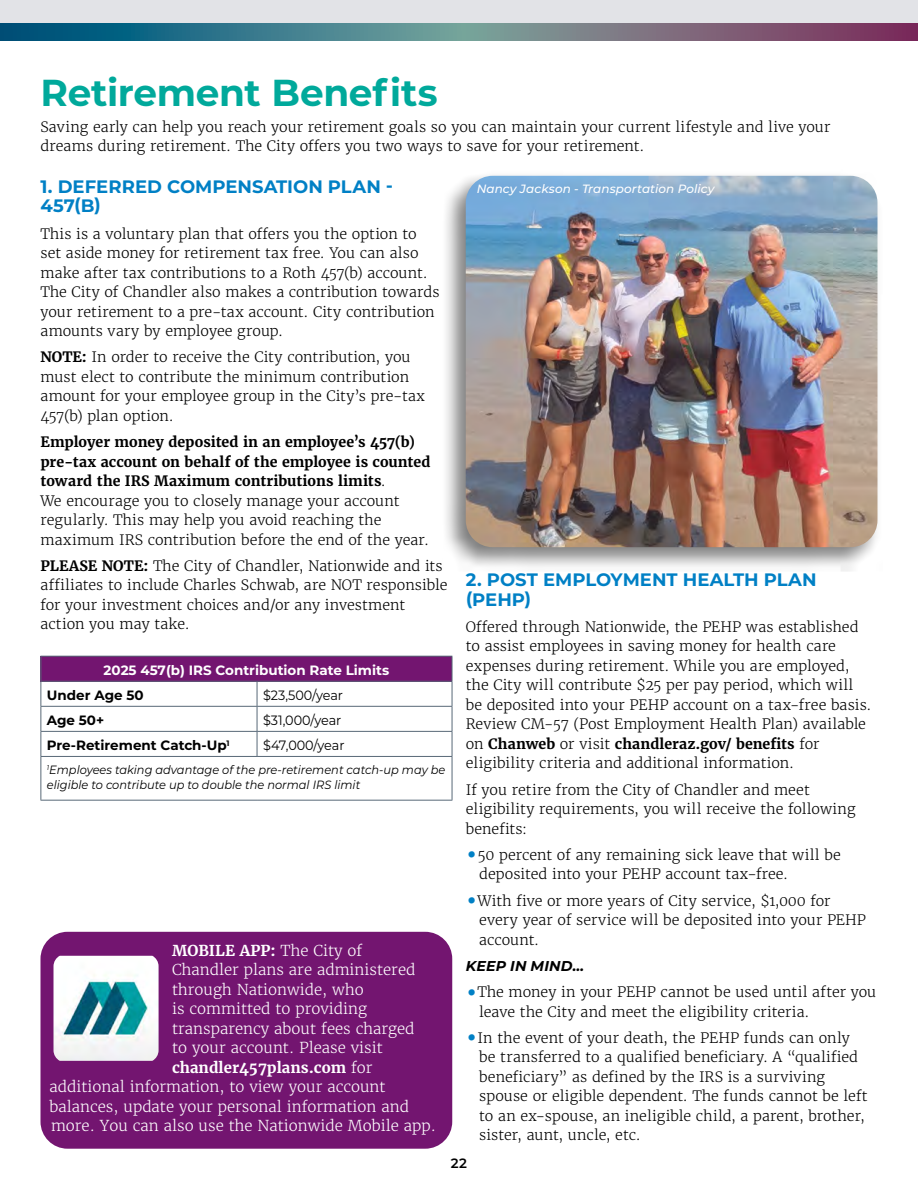
<style>
.page{position:relative;width:918px;height:1188px;background:#fff}
.page>*{position:absolute;margin:0;border:0;box-sizing:border-box;transform-origin:0 0}
.t1{font:700 37.5px "Montserrat";letter-spacing:-.01em;color:#00a99b}
.t2{font:700 18px/19.5px "Montserrat";color:#0080c5}
.t3{font:300 15px "Merriweather";color:#fff}
.t4{font:700 15px "Merriweather";color:#fff}
.t5{font:300 14.25px/19.5px "Merriweather";color:#000}
.t6{font:italic 700 14.25px "Montserrat";letter-spacing:.01em;color:#000}
.t7{font:700 13.5px "Montserrat";color:#000}
.t8{font:13.5px "Montserrat";color:#000;scale:.95 1}
.t9{font:700 13.5px "Montserrat";color:#fff}
.t10{font:600 13.5px "Montserrat";color:#000}
.t11{font:italic 12px/15px "Montserrat";color:#000;scale:.95 1}
.t12{font:italic 500 12px "Montserrat";letter-spacing:.005em;color:#fff}
.s1{font-weight:700}
.s2{font-weight:300}
.s3{font-weight:700;font-size:28.5px;color:#0080c5}
</style>
<div class="page">
<div style="left:0;top:0;width:918px;height:24px;background:#e2e3e7"></div>
<svg style="left:0;top:23px;width:918px;height:17px;background:#566f82"></svg>
<div style="left:41px;top:656px;width:411px;height:25px;background:#731570"></div>
<hr style="left:40px;top:656px;width:217px;height:1px;background:#586877">
<hr style="left:257px;top:656px;width:195px;height:1px;background:#586877">
<hr style="left:40px;top:681px;width:217px;height:1px;background:#586877">
<hr style="left:257px;top:681px;width:195px;height:1px;background:#586877">
<hr style="left:40px;top:706px;width:217px;height:1px;background:#586877">
<hr style="left:257px;top:706px;width:195px;height:1px;background:#586877">
<hr style="left:40px;top:731px;width:217px;height:1px;background:#586877">
<svg style="left:40px;top:657px;width:1px;height:99px"></svg>
<hr style="left:257px;top:731px;width:195px;height:1px;background:#586877">
<svg style="left:257px;top:682px;width:1px;height:74px"></svg>
<svg style="left:452px;top:657px;width:1px;height:99px"></svg>
<hr style="left:40px;top:756px;width:217px;height:1px;background:#586877">
<hr style="left:40px;top:757px;width:1px;height:43px;background:#586877">
<hr style="left:257px;top:756px;width:195px;height:1px;background:#586877">
<hr style="left:452px;top:757px;width:1px;height:43px;background:#586877">
<hr style="left:40px;top:800px;width:217px;height:1px;background:#586877">
<hr style="left:257px;top:800px;width:195px;height:1px;background:#586877">
<div style="left:40px;top:932px;width:412px;height:217px;background:#731570;border-radius:27px"></div>
<img style="left:54px;top:956px;width:105px;height:105px">
<div style="left:441px;top:170px;width:442px;height:402px;background:#000;opacity:.5"></div>
<img style="left:466px;top:176px;width:412px;height:371px">
<h1 class="t1" style="left:40px;top:65px;width:399px">Retirement Benefits</h1>
<p class="t5" style="left:40px;top:117px;width:792px">Saving early can help you reach your retirement goals so you can maintain your current lifestyle and live your dreams during retirement. The City offers you two ways to save for your retirement.</p>
<p class="t2" style="left:40px;top:176px;width:354px">1. DEFERRED COMPENSATION PLAN -<br>457(B)</p>
<p class="t5" style="left:40px;top:224px;width:401px">This is a voluntary plan that offers you the option to set aside money for retirement tax free. You can also make after tax contributions to a Roth 457(b) account.<br>The City of Chandler also makes a contribution towards your retirement to a pre-tax account. City contribution amounts vary by employee group.</p>
<p class="t5" style="left:40px;top:348px;width:386px"><span class="s1">NOTE:</span> In order to receive the City contribution, you must elect to contribute the minimum contribution amount for your employee group in the City’s pre-tax 457(b) plan option.</p>
<p class="t5" style="left:40px;top:432px;width:392px"><span class="s1">Employer money deposited in an employee’s 457(b) pre-tax account on behalf of the employee is counted toward the IRS Maximum contributions limits</span>.<br>We encourage you to closely manage your account regularly. This may help you avoid reaching the maximum IRS contribution before the end of the year.</p>
<p class="t5" style="left:40px;top:556px;width:409px"><span class="s1">PLEASE NOTE:</span> The City of Chandler, Nationwide and its affiliates to include Charles Schwab, are NOT responsible for your investment choices and/or any investment action you may take.</p>
<p class="t9" style="left:104px;top:661px;width:287px">2025 457(b) IRS Contribution Rate Limits</p>
<p class="t7" style="left:47px;top:686px;width:98px">Under Age 50</p>
<p class="t8" style="left:263px;top:686px;width:86px">$23,500/year</p>
<p class="t7" style="left:47px;top:711px;width:59px">Age 50+</p>
<p class="t8" style="left:263px;top:711px;width:84px">$31,000/year</p>
<p class="t7" style="left:47px;top:736px;width:184px">Pre-Retirement Catch-Up<sup>1</sup></p>
<p class="t8" style="left:263px;top:736px;width:87px">$47,000/year</p>
<p class="t11" style="left:47px;top:762px;width:421px"><sup>1</sup>Employees taking advantage of the pre-retirement catch-up may be eligible to contribute up to double the normal IRS limit</p>
<p class="t4" style="left:172px;top:941px;width:192px">MOBILE APP: <span class="s2">The City of</span></p>
<p class="t3" style="left:172px;top:960px;width:245px">Chandler plans are administered</p>
<p class="t3" style="left:172px;top:980px;width:193px">through Nationwide, who</p>
<p class="t3" style="left:172px;top:999px;width:197px">is committed to providing</p>
<p class="t3" style="left:172px;top:1019px;width:244px">transparency about fees charged</p>
<p class="t3" style="left:172px;top:1038px;width:212px">to your account. Please visit</p>
<p class="t4" style="left:172px;top:1058px;width:202px">chandler457plans.com <span class="s2">for</span></p>
<p class="t3" style="left:50px;top:1077px;width:338px">additional information, to view your account</p>
<p class="t3" style="left:50px;top:1097px;width:361px">balances, update your personal information and</p>
<p class="t3" style="left:51px;top:1116px;width:386px">more. You can also use the Nationwide Mobile app.</p>
<p class="t12" style="left:477px;top:180px;width:239px">Nancy Jackson - Transportation Policy</p>
<p class="t2" style="left:466px;top:569px;width:352px">2. POST EMPLOYMENT HEALTH PLAN (PEHP)</p>
<p class="t5" style="left:466px;top:617px;width:407px">Offered through Nationwide, the PEHP was established to assist employees in saving money for health care expenses during retirement. While you are employed, the City will contribute $25 per pay period, which will be deposited into your PEHP account on a tax-free basis.<br>Review CM-57 (Post Employment Health Plan) available on <span class="s1">Chanweb</span> or visit <span class="s1">chandleraz.gov/ benefits</span> for eligibility criteria and additional information.</p>
<p class="t5" style="left:466px;top:780px;width:391px">If you retire from the City of Chandler and meet eligibility requirements, you will receive the following benefits:</p>
<p class="t5" style="left:479px;top:845px;width:363px;text-indent:-13px"><span class="s3">•</span>50 percent of any remaining sick leave that will be deposited into your PEHP account tax-free.</p>
<p class="t5" style="left:479px;top:891px;width:388px;text-indent:-13px"><span class="s3">•</span>With five or more years of City service, $1,000 for every year of service will be deposited into your PEHP account.</p>
<p class="t6" style="left:466px;top:956px;width:120px">KEEP IN MIND…</p>
<p class="t5" style="left:479px;top:982px;width:399px;text-indent:-13px"><span class="s3">•</span>The money in your PEHP cannot be used until after you leave the City and meet the eligibility criteria.</p>
<p class="t5" style="left:479px;top:1028px;width:390px;text-indent:-13px"><span class="s3">•</span>In the event of your death, the PEHP funds can only be transferred to a qualified beneficiary. A “qualified beneficiary” as defined by the IRS is a surviving spouse or eligible dependent. The funds cannot be left to an ex-spouse, an ineligible child, a parent, brother, sister, aunt, uncle, etc.</p>
<p class="t10" style="left:451px;top:1154px;width:18px">22</p>
</div>
